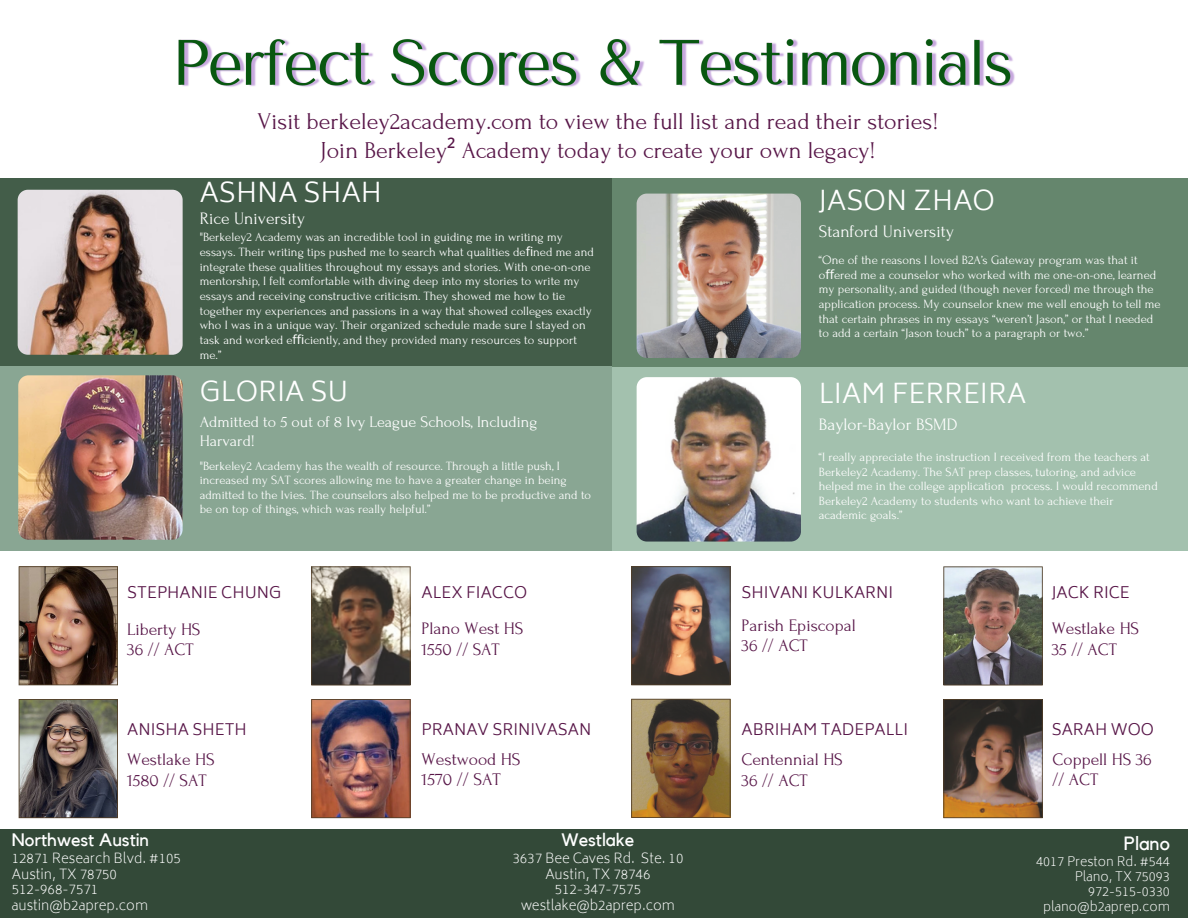
<style>
.page{position:relative;width:1188px;height:918px;background:#fff}
.page>*{position:absolute;margin:0;border:0;box-sizing:border-box;transform-origin:0 0}
.t1{font:300 27px "Biryani";color:#fff}
.t2{font:24px/28.2px "Forum";color:#581648;text-align:center}
.t3{font:19.05px "Kollektif";color:#fff}
.t4{font:18px "Kollektif";color:#fff}
.t5{font:17.7px/20.2px "Forum";color:#581648}
.t6{font:17.55px/20.2px "Forum";color:#581648}
.t7{font:17.4px "Forum";color:#fff}
.t8{font:16.05px/19.2px "Forum";color:#fff}
.t9{font:300 15.75px "Biryani";color:#581648}
.t10{font:200 13.5px/15.8px "Biryani";color:#fff;text-align:center}
.t11{font:200 12.75px/14.9px "Biryani";color:#fff;text-align:right}
.t12{font:12.6px/14.7px "Forum";color:#fff}
.s1{font-family:"Noto Sans"}
</style>
<div class="page">
<div style="left:0;top:830px;width:1188px;height:88px;background:#334938"></div>
<div style="left:0;top:178px;width:614px;height:196px;background:#435d49"></div>
<div style="left:0;top:366px;width:614px;height:185px;background:#89a693"></div>
<div style="left:612px;top:364px;width:576px;height:187px;background:#a3c1ae"></div>
<img style="left:637px;top:377px;width:164px;height:165px;border-radius:10px">
<div style="left:612px;top:178px;width:576px;height:188px;background:#65866d"></div>
<img style="left:637px;top:194px;width:164px;height:164px;border-radius:10px">
<img style="left:18px;top:375px;width:165px;height:165px;border-radius:10px">
<img style="left:18px;top:190px;width:165px;height:165px;border-radius:10px">
<img style="left:311px;top:699px;width:100px;height:119px">
<svg style="left:311px;top:566px;width:100px;height:120px;background:#706357"></svg>
<img style="left:19px;top:566px;width:99px;height:119px">
<img style="left:19px;top:699px;width:99px;height:119px">
<img style="left:943px;top:699px;width:100px;height:119px">
<img style="left:943px;top:566px;width:100px;height:120px">
<svg style="left:631px;top:566px;width:100px;height:119px;background:#675a57"></svg>
<svg style="left:631px;top:699px;width:100px;height:119px;background:#7b5e3d"></svg>
<img style="left:178px;top:39px;width:837px;height:48px">
<p class="t2" style="left:257px;top:108px;width:683px">Visit berkeley2academy.com to view the full list and read their stories!<br>Join Berkeley<span class="s1">²</span> Academy today to create your own legacy!</p>
<h2 class="t1" style="left:200px;top:177px;width:184px">ASHNA SHAH</h2>
<p class="t7" style="left:200px;top:209px;width:107px">Rice University</p>
<p class="t12" style="left:200px;top:230px;width:396px">"Berkeley2 Academy was an incredible tool in guiding me in writing my essays. Their writing tips pushed me to search what qualities de<span class="s1">fi</span>ned me and integrate these qualities throughout my essays and stories. With one-on-one mentorship, I felt comfortable with diving deep into my stories to write my essays and receiving constructive criticism. They showed me how to tie together my experiences and passions in a way that showed colleges exactly who I was in a unique way. Their organized schedule made sure I stayed on task and worked e<span class="s1">ffi</span>ciently, and they provided many resources to support me.”</p>
<h2 class="t1" style="left:200px;top:376px;width:150px">GLORIA SU</h2>
<h4 class="t8" style="left:200px;top:413px;width:339px">Admitted to 5 out of 8 Ivy League Schools, Including<br>Harvard!</h4>
<p class="t12" style="left:200px;top:458px;width:393px">"Berkeley2 Academy has the wealth of resource. Through a little push, I increased my SAT scores allowing me to have a greater change in being admitted to the Ivies. The counselors also helped me to be productive and to be on top of things, which was really helpful.”</p>
<h5 class="t9" style="left:127px;top:583px;width:156px">STEPHANIE CHUNG</h5>
<h4 class="t6" style="left:127px;top:620px;width:75px">Liberty HS<br>36 // ACT</h4>
<h5 class="t9" style="left:127px;top:721px;width:121px">ANISHA SHETH</h5>
<h4 class="t6" style="left:127px;top:750px;width:89px">Westlake HS<br>1580 // SAT</h4>
<p class="t4" style="left:12px;top:831px;width:139px">Northwest Austin</p>
<p class="t10" style="left:12px;top:850px;width:171px;text-align:left">12871 Research Blvd. #105<br>Austin, TX 78750</p>
<p class="t10" style="left:12px;top:882px;width:88px">512-968-7571</p>
<p class="t10" style="left:12px;top:898px;width:138px">austin@b2aprep.com</p>
<p class="t9" style="left:422px;top:584px;width:107px">ALEX FIACCO</p>
<h4 class="t6" style="left:422px;top:619px;width:103px">Plano West HS<br>1550 // SAT</h4>
<p class="t9" style="left:422px;top:720px;width:171px">PRANAV SRINIVASAN</p>
<p class="t5" style="left:422px;top:749px;width:101px">Westwood HS<br>1570 // SAT</p>
<h5 class="t4" style="left:561px;top:831px;width:74px">Westlake</h5>
<h4 class="t10" style="left:512px;top:850px;width:172px">3637 Bee Caves Rd. Ste. 10<br>Austin, TX 78746</h4>
<p class="t10" style="left:555px;top:882px;width:88px">512-347-7575</p>
<p class="t10" style="left:521px;top:898px;width:155px">westlake@b2aprep.com</p>
<p class="t1" style="left:819px;top:185px;width:178px">JASON ZHAO</p>
<p class="t7" style="left:819px;top:222px;width:137px">Stanford University</p>
<h4 class="t12" style="left:819px;top:253px;width:343px">“One of the reasons I loved B2A’s Gateway program was that it o<span class="s1">ff</span>ered me a counselor who worked with me one-on-one, learned my personality, and guided (though never forced) me through the application process. My counselor knew me well enough to tell me that certain phrases in my essays “weren’t Jason,” or that I needed to add a certain “Jason touch” to a paragraph or two.”</h4>
<h2 class="t1" style="left:819px;top:378px;width:209px">LIAM FERREIRA</h2>
<h4 class="t7" style="left:819px;top:415px;width:140px">Baylor-Baylor BSMD</h4>
<h4 class="t12" style="left:819px;top:450px;width:340px">“I really appreciate the instruction I received from the teachers at Berkeley2 Academy. The SAT prep classes, tutoring, and advice helped me in the college application process. I would recommend Berkeley2 Academy to students who want to achieve their academic goals.”</h4>
<h4 class="t9" style="left:742px;top:583px;width:153px">SHIVANI KULKARNI</h4>
<p class="t6" style="left:742px;top:616px;width:116px">Parish Episcopal<br>36 // ACT</p>
<h4 class="t9" style="left:742px;top:721px;width:168px">ABRIHAM TADEPALLI</h4>
<p class="t6" style="left:742px;top:750px;width:103px">Centennial HS<br>36 // ACT</p>
<h5 class="t9" style="left:1052px;top:584px;width:80px">JACK RICE</h5>
<h5 class="t6" style="left:1052px;top:619px;width:89px">Westlake HS<br>35 // ACT</h5>
<h4 class="t9" style="left:1052px;top:720px;width:104px">SARAH WOO</h4>
<p class="t6" style="left:1053px;top:749px;width:101px">Coppell HS 36 // ACT</p>
<p class="t3" style="left:1124px;top:835px;width:48px">Plano</p>
<p class="t11" style="left:1036px;top:854px;width:135px">4017 Preston Rd. #544<br>Plano, TX 75093</p>
<p class="t11" style="left:1088px;top:884px;width:83px">972-515-0330</p>
<p class="t11" style="left:1043px;top:899px;width:128px">plano@b2aprep.com</p>
</div>
